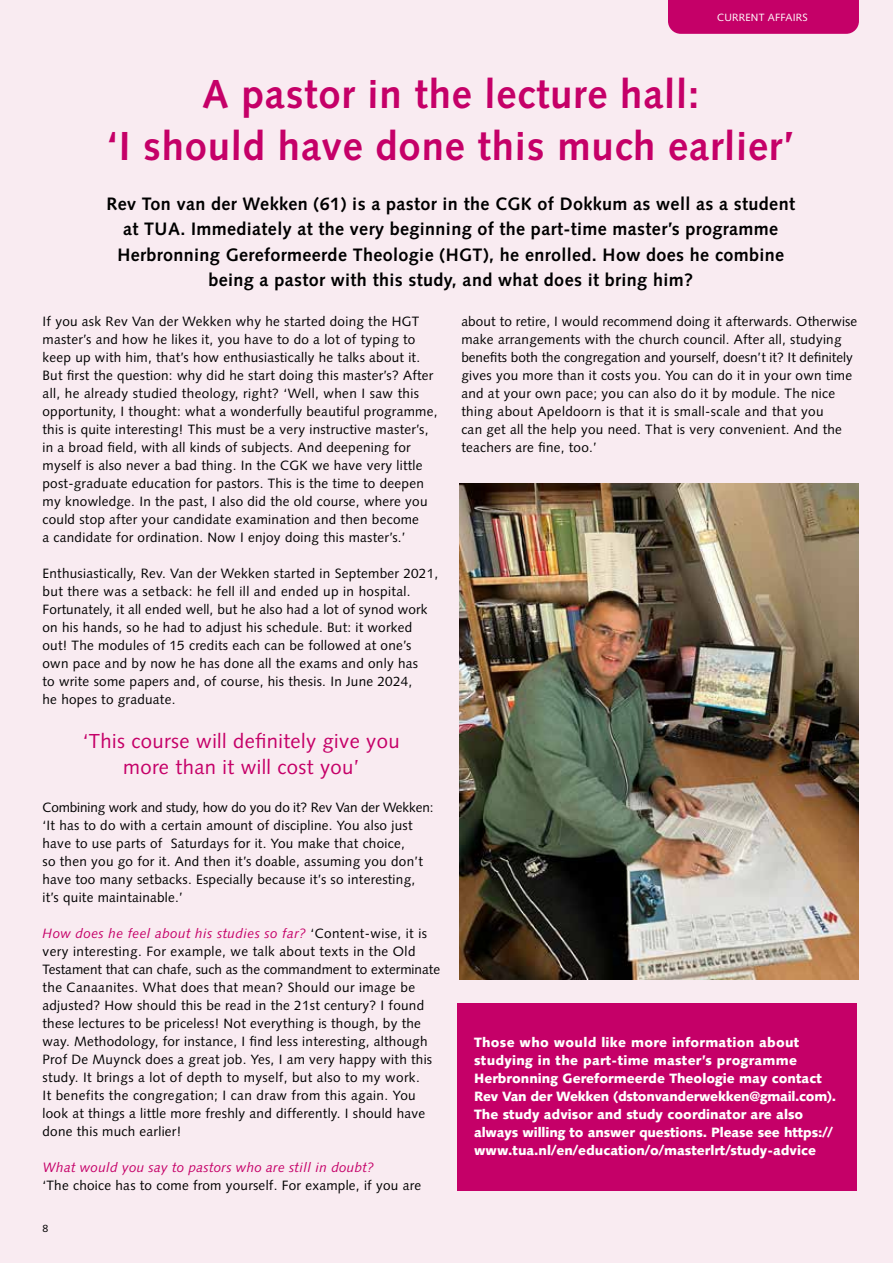
<style>
.page{position:relative;width:893px;height:1263px;background:#f9ebf1}
.page>*{position:absolute;margin:0;border:0;box-sizing:border-box;transform-origin:0 0}
.t1{font:700 40.5px/52.5px "Syntax LT Std";letter-spacing:.02em;color:#c50068;text-align:center}
.t2{font:20.25px/25.5px "Syntax LT Std";letter-spacing:.02em;color:#c50068;text-align:center}
.t3{font:700 18px/25.5px "Syntax LT Std";letter-spacing:.02em;color:#000;text-align:center}
.t4{font:13.5px/18px "Syntax LT Std";letter-spacing:.02em;color:#000}
.t5{font:900 13.5px/18px "Syntax LT Std";color:#fff}
.t6{font:italic 13.5px "Syntax LT Std";letter-spacing:.02em;color:#c50068}
.t7{font:10.5px "Syntax LT Std";letter-spacing:.02em;color:#fff}
.t8{font:10.5px "Syntax LT Std";color:#000}
.s1{font-style:italic;color:#c50068}
</style>
<div class="page">
<div style="left:668px;top:0;width:191px;height:34px;background:#c50068"></div>
<img style="left:459px;top:484px;width:400px;height:495px">
<div style="left:457px;top:1003px;width:400px;height:188px;background:#c50068"></div>
<p class="t7" style="left:717px;top:11px;width:92px">CURRENT AFFAIRS</p>
<h1 class="t1" style="left:107px;top:68px;width:688px">A pastor in the lecture hall:<br>‘I should have done this much earlier’</h1>
<p class="t3" style="left:106px;top:191px;width:690px">Rev Ton van der Wekken (61) is a pastor in the CGK of Dokkum as well as a student at TUA. Immediately at the very beginning of the part-time master’s programme Herbronning Gereformeerde Theologie (HGT), he enrolled. How does he combine being a pastor with this study, and what does it bring him?</p>
<p class="t4" style="left:43px;top:313px;width:397px">If you ask Rev Van der Wekken why he started doing the HGT master’s and how he likes it, you have to do a lot of typing to keep up with him, that’s how enthusiastically he talks about it.<br>But first the question: why did he start doing this master’s? After all, he already studied theology, right? ‘Well, when I saw this opportunity, I thought: what a wonderfully beautiful programme, this is quite interesting! This must be a very instructive master’s, in a broad field, with all kinds of subjects. And deepening for myself is also never a bad thing. In the CGK we have very little post-graduate education for pastors. This is the time to deepen my knowledge. In the past, I also did the old course, where you could stop after your candidate examination and then become<br>a candidate for ordination. Now I enjoy doing this master’s.’</p>
<p class="t4" style="left:43px;top:565px;width:397px">Enthusiastically, Rev. Van der Wekken started in September 2021, but there was a setback: he fell ill and ended up in hospital.<br>Fortunately, it all ended well, but he also had a lot of synod work on his hands, so he had to adjust his schedule. But: it worked out! The modules of 15 credits each can be followed at one’s own pace and by now he has done all the exams and only has<br>to write some papers and, of course, his thesis. In June 2024,<br>he hopes to graduate.</p>
<p class="t4" style="left:461px;top:313px;width:397px">about to retire, I would recommend doing it afterwards. Otherwise make arrangements with the church council. After all, studying benefits both the congregation and yourself, doesn’t it? It definitely gives you more than it costs you. You can do it in your own time and at your own pace; you can also do it by module. The nice thing about Apeldoorn is that it is small-scale and that you<br>can get all the help you need. That is very convenient. And the teachers are fine, too.’</p>
<h2 class="t2" style="left:83px;top:728px;width:318px">‘This course will definitely give you more than it will cost you’</h2>
<p class="t4" style="left:43px;top:799px;width:392px">Combining work and study, how do you do it? Rev Van der Wekken: ‘It has to do with a certain amount of discipline. You also just have to use parts of Saturdays for it. You make that choice,<br>so then you go for it. And then it’s doable, assuming you don’t have too many setbacks. Especially because it’s so interesting, it’s quite maintainable.’</p>
<p class="t4" style="left:43px;top:925px;width:399px"><span class="s1">How does he feel about his studies so far?</span> ‘Content-wise, it is very interesting. For example, we talk about texts in the Old Testament that can chafe, such as the commandment to exterminate the Canaanites. What does that mean? Should our image be adjusted? How should this be read in the 21st century? I found these lectures to be priceless! Not everything is though, by the way. Methodology, for instance, I find less interesting, although Prof De Muynck does a great job. Yes, I am very happy with this study. It brings a lot of depth to myself, but also to my work.<br>It benefits the congregation; I can draw from this again. You look at things a little more freshly and differently. I should have done this much earlier!</p>
<p class="t6" style="left:43px;top:1160px;width:333px">What would you say to pastors who are still in doubt?</p>
<p class="t4" style="left:43px;top:1177px;width:380px">‘The choice has to come from yourself. For example, if you are</p>
<p class="t8" style="left:43px;top:1222px;width:7px">8</p>
<p class="t5" style="left:474px;top:1033px;width:364px">Those who would like more information about studying in the part-time master’s programme Herbronning Gereformeerde Theologie may contact Rev Van der Wekken (dstonvanderwekken@gmail.com).<br>The study advisor and study coordinator are also always willing to answer questions. Please see https:// www.tua.nl/en/education/o/masterlrt/study-advice</p>
</div>
